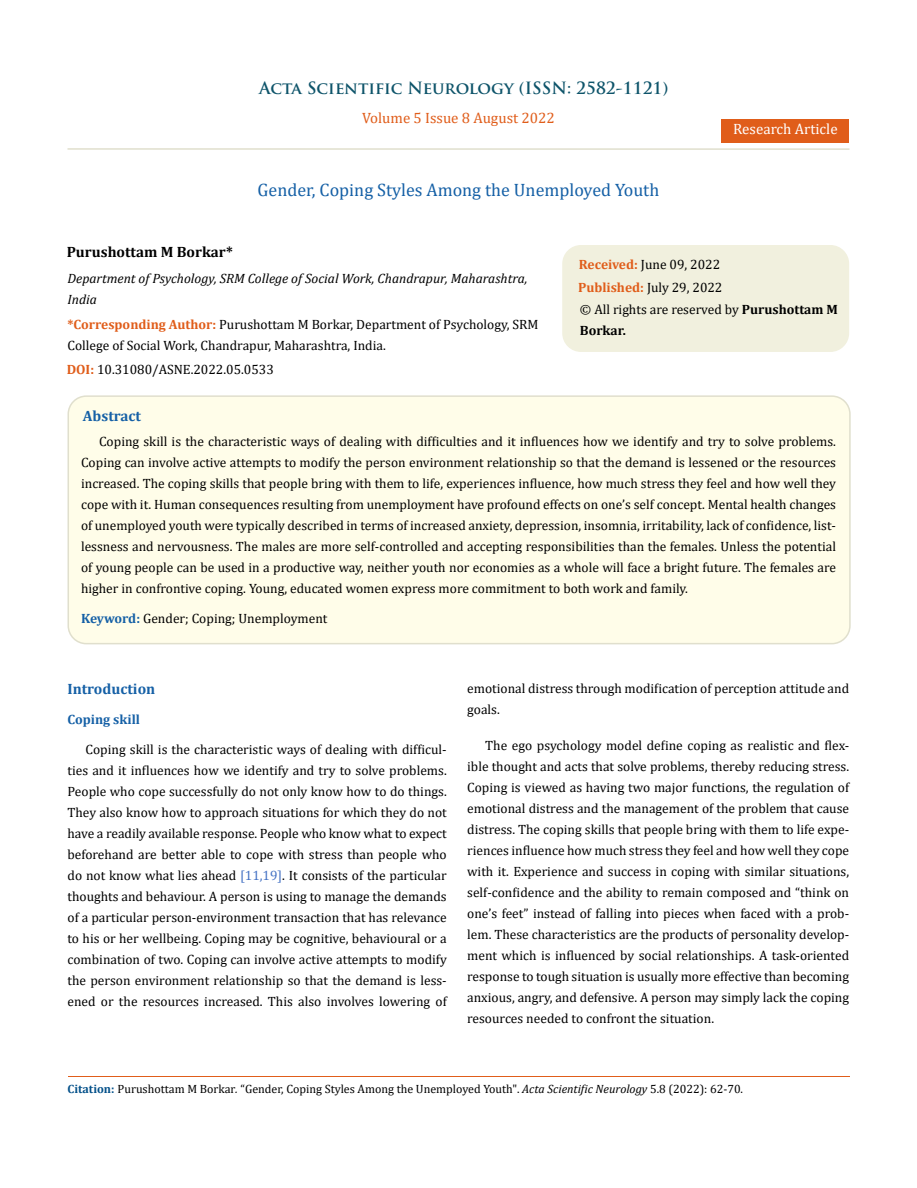
<style>
.page{position:relative;width:917px;height:1188px;background:#fff}
.page>*{position:absolute;margin:0;border:0;box-sizing:border-box;transform-origin:0 0}
.t1{font:18px "Cambria";color:#1560a6}
.t2{font:700 16.5px "Trajan Pro";color:#0e546a}
.t3{font:15px "Cambria";color:#e05d1a}
.t4{font:700 15px "Cambria";color:#1560a6}
.t5{font:700 15px "Cambria";color:#000}
.t6{font:15px "Cambria";color:#fff}
.t7{font:13.5px/21px "Cambria";color:#000}
.t8{font:italic 13.5px/21px "Cambria";color:#000}
.t9{font:700 13.5px "Cambria";color:#1560a6}
.t10{font:12px "Cambria";color:#000}
.s1{font-weight:700;color:#e05d1a}
.s2{font-weight:700}
.s3{font-weight:700;color:#1560a6}
.s4{color:#4472c4}
.s5{font-weight:700;color:#035089}
.s6{font-style:italic}
</style>
<div class="page">
<div style="left:721px;top:119px;width:128px;height:23px;background:#e05d1a"></div>
<div style="left:563px;top:246px;width:285px;height:105px;background:#f1f0de;border-radius:18px"></div>
<div style="left:562px;top:245px;width:287px;height:107px;border:2px solid #f1f0de;border-radius:18px"></div>
<div style="left:68px;top:396px;width:781px;height:248px;background:#fffde9;border-radius:18px"></div>
<div style="left:67px;top:395px;width:783px;height:249px;border:2px solid #e0dfcd;border-radius:18px"></div>
<hr style="left:68px;top:1076px;width:781px;height:1px;background:#e05d1a">
<hr style="left:67px;top:148px;width:782px;height:2px;background:#e0dfcd">
<p class="t2" style="left:259px;top:77px;width:411px">Acta Scientific Neurology (ISSN: 2582-1121)</p>
<p class="t3" style="left:362px;top:109px;width:194px">Volume 5 Issue 8 August 2022</p>
<h1 class="t1" style="left:258px;top:180px;width:403px">Gender, Coping Styles Among the Unemployed Youth</h1>
<p class="t6" style="left:733px;top:120px;width:106px">Research Article</p>
<p class="t5" style="left:67px;top:242px;width:168px">Purushottam M Borkar*</p>
<p class="t8" style="left:67px;top:267px;width:461px">Department of Psychology, SRM College of Social Work, Chandrapur, Maharashtra,<br>India</p>
<p class="t7" style="left:67px;top:313px;width:472px"><span class="s1">*Corresponding Author:</span> Purushottam M Borkar, Department of Psychology, SRM<br>College of Social Work, Chandrapur, Maharashtra, India.</p>
<p class="t7" style="left:67px;top:359px;width:209px"><span class="s1">DOI:</span> 10.31080/ASNE.2022.05.0533</p>
<p class="t7" style="left:578px;top:253px;width:146px;line-height:23px"><span class="s1">Received:</span> June 09, 2022<br><span class="s1">Published:</span> July 29, 2022</p>
<p class="t7" style="left:580px;top:298px;width:259px">© All rights are reserved by <span class="s2">Purushottam M<br>Borkar.</span></p>
<p class="t4" style="left:83px;top:405px;width:60px">Abstract</p>
<p class="t7" style="left:81px;top:431px;width:756px;text-align:justify;text-indent:18px">Coping skill is the characteristic ways of dealing with difficulties and it influences how we identify and try to solve problems.<br>Coping can involve active attempts to modify the person environment relationship so that the demand is lessened or the resources increased. The coping skills that people bring with them to life, experiences influence, how much stress they feel and how well they cope with it. Human consequences resulting from unemployment have profound effects on one’s self concept. Mental health changes of unemployed youth were typically described in terms of increased anxiety, depression, insomnia, irritability, lack of confidence, list&shy;lessness and nervousness. The males are more self-controlled and accepting responsibilities than the females. Unless the potential of young people can be used in a productive way, neither youth nor economies as a whole will face a bright future. The females are higher in confrontive coping. Young, educated women express more commitment to both work and family.</p>
<p class="t7" style="left:81px;top:608px;width:248px"><span class="s3">Keyword:</span> Gender; Coping; Unemployment</p>
<p class="t4" style="left:67px;top:678px;width:89px">Introduction</p>
<p class="t9" style="left:67px;top:710px;width:74px">Coping skill</p>
<p class="t7" style="left:67px;top:739px;width:381px;text-align:justify;text-indent:18px">Coping skill is the characteristic ways of dealing with difficul&shy;ties and it influences how we identify and try to solve problems.<br>People who cope successfully do not only know how to do things.<br>They also know how to approach situations for which they do not have a readily available response. People who know what to expect beforehand are better able to cope with stress than people who do not know what lies ahead <span class="s4">[11,19]</span>. It consists of the particular thoughts and behaviour. A person is using to manage the demands of a particular person-environment transaction that has relevance to his or her wellbeing. Coping may be cognitive, behavioural or a combination of two. Coping can involve active attempts to modify the person environment relationship so that the demand is less&shy;ened or the resources increased. This also involves lowering of</p>
<p class="t7" style="left:467px;top:678px;width:383px">emotional distress through modification of perception attitude and goals.</p>
<p class="t7" style="left:467px;top:735px;width:383px;text-align:justify;text-indent:18px">The ego psychology model define coping as realistic and flex&shy;ible thought and acts that solve problems, thereby reducing stress.<br>Coping is viewed as having two major functions, the regulation of emotional distress and the management of the problem that cause distress. The coping skills that people bring with them to life expe&shy;riences influence how much stress they feel and how well they cope with it. Experience and success in coping with similar situations, self-confidence and the ability to remain composed and “think on one’s feet” instead of falling into pieces when faced with a prob&shy;lem. These characteristics are the products of personality develop&shy;ment which is influenced by social relationships. A task-oriented response to tough situation is usually more effective than becoming anxious, angry, and defensive. A person may simply lack the coping resources needed to confront the situation.</p>
<p class="t10" style="left:68px;top:1082px;width:677px"><span class="s5">Citation:</span> Purushottam M Borkar<span class="s6">.</span> “Gender, Coping Styles Among the Unemployed Youth". <span class="s6">Acta Scientific Neurology</span> 5.8 (2022): 62-70.</p>
</div>
